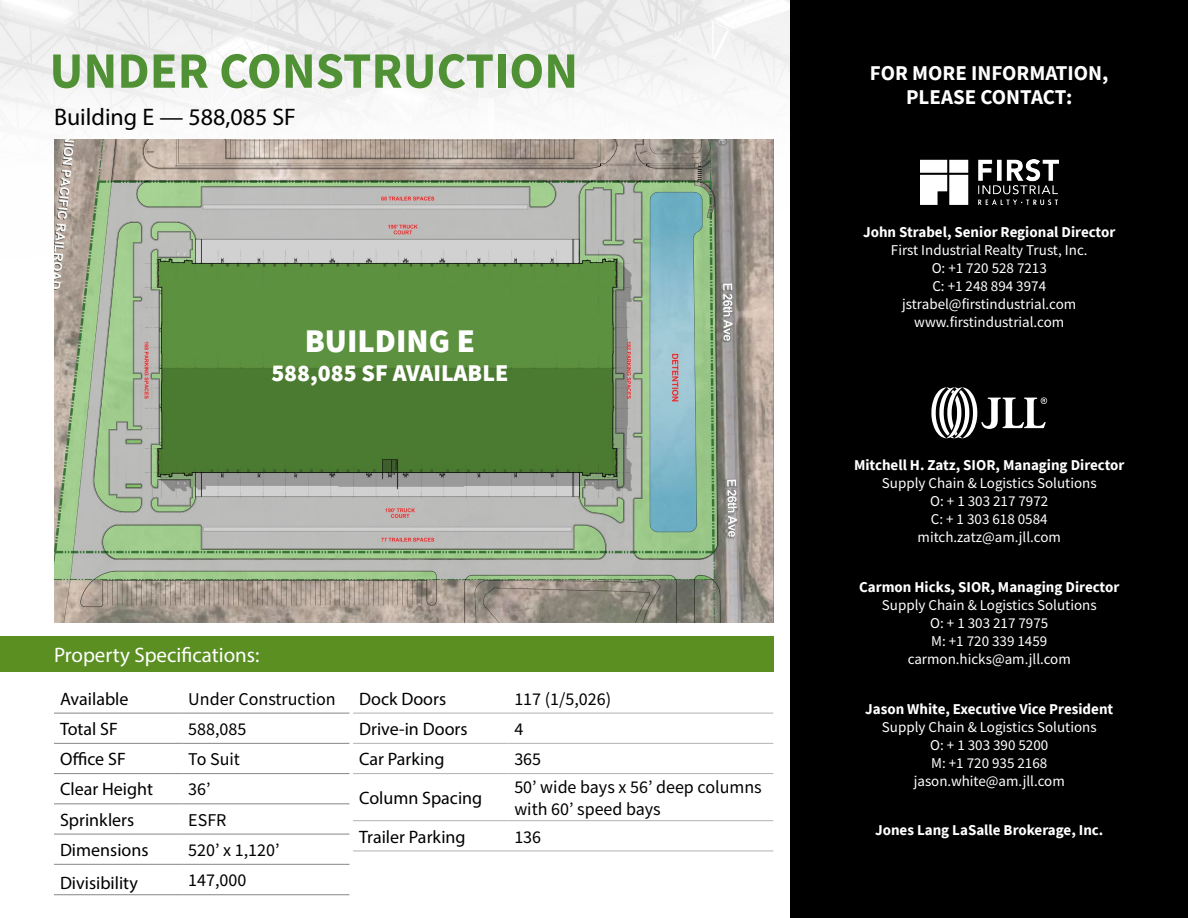
<style>
.page{position:relative;width:1188px;height:918px;background:#fff}
.page>*{position:absolute;margin:0;border:0;box-sizing:border-box;transform-origin:0 0}
.t1{font:700 51px "Source Sans Pro";color:#519136}
.t2{font:900 33px "Source Sans Pro";color:#fff}
.t3{font:24px "Myriad Pro";color:#000}
.t4{font:900 24px "Source Sans Pro";color:#fff}
.t5{font:700 21px/24px "Source Sans Pro";color:#fff;text-align:center}
.t6{font:21px "Myriad Pro";color:#fff}
.t7{font:18px "Myriad Pro";color:#000}
.t8{font:18px/21.6px "Source Sans Pro";color:#000}
.t9{font:15px/18px "Source Sans Pro";color:#fff;text-align:center}
.t10{font:700 15px "Source Sans Pro";color:#fff}
</style>
<div class="page">
<img style="left:0;top:0;width:791px;height:274px">
<div style="left:791px;top:0;width:397px;height:918px;background:#000"></div>
<img style="left:920px;top:159px;width:138px;height:45px">
<img style="left:54px;top:140px;width:719px;height:482px">
<hr style="left:54px;top:713px;width:128px;height:1px;background:#868686">
<hr style="left:182px;top:713px;width:168px;height:1px;background:#868686">
<hr style="left:54px;top:743px;width:128px;height:1px;background:#868686">
<hr style="left:182px;top:743px;width:168px;height:1px;background:#868686">
<hr style="left:54px;top:773px;width:128px;height:1px;background:#868686">
<hr style="left:182px;top:773px;width:168px;height:1px;background:#868686">
<hr style="left:54px;top:804px;width:128px;height:1px;background:#868686">
<hr style="left:182px;top:804px;width:168px;height:1px;background:#868686">
<hr style="left:54px;top:834px;width:128px;height:1px;background:#868686">
<hr style="left:182px;top:834px;width:168px;height:1px;background:#868686">
<hr style="left:54px;top:864px;width:128px;height:1px;background:#868686">
<hr style="left:182px;top:864px;width:168px;height:1px;background:#868686">
<hr style="left:54px;top:894px;width:128px;height:1px;background:#868686">
<hr style="left:182px;top:894px;width:168px;height:1px;background:#868686">
<hr style="left:353px;top:713px;width:155px;height:1px;background:#b1b1b1">
<hr style="left:508px;top:713px;width:265px;height:1px;background:#b1b1b1">
<hr style="left:353px;top:743px;width:155px;height:1px;background:#b1b1b1">
<hr style="left:508px;top:743px;width:265px;height:1px;background:#b1b1b1">
<hr style="left:353px;top:773px;width:155px;height:1px;background:#b1b1b1">
<hr style="left:508px;top:773px;width:265px;height:1px;background:#b1b1b1">
<hr style="left:353px;top:820px;width:155px;height:1px;background:#b1b1b1">
<hr style="left:508px;top:820px;width:265px;height:1px;background:#b1b1b1">
<hr style="left:353px;top:851px;width:155px;height:1px;background:#b1b1b1">
<hr style="left:508px;top:851px;width:265px;height:1px;background:#b1b1b1">
<div style="left:0;top:637px;width:773px;height:35px;background:#5b8f22"></div>
<svg style="left:931px;top:387px;width:116px;height:51px"></svg>
<h1 class="t1" style="left:50px;top:36px;width:530px">UNDER CONSTRUCTION</h1>
<h3 class="t3" style="left:54px;top:102px;width:243px">Building E — 588,085 SF</h3>
<h2 class="t2" style="left:305px;top:318px;width:172px">BUILDING E</h2>
<h3 class="t4" style="left:271px;top:356px;width:239px">588,085 SF AVAILABLE</h3>
<h3 class="t6" style="left:54px;top:642px;width:207px">Property Specifications:</h3>
<p class="t7" style="left:60px;top:688px;width:70px">Available</p>
<p class="t8" style="left:188px;top:688px;width:149px">Under Construction</p>
<p class="t7" style="left:60px;top:718px;width:59px">Total SF</p>
<p class="t8" style="left:188px;top:718px;width:60px">588,085</p>
<p class="t7" style="left:60px;top:748px;width:67px">Office SF</p>
<p class="t8" style="left:188px;top:748px;width:53px">To Suit</p>
<p class="t7" style="left:60px;top:778px;width:94px">Clear Height</p>
<p class="t8" style="left:188px;top:779px;width:24px">36’</p>
<p class="t7" style="left:60px;top:809px;width:76px">Sprinklers</p>
<p class="t8" style="left:188px;top:809px;width:40px">ESFR</p>
<p class="t7" style="left:60px;top:839px;width:90px">Dimensions</p>
<p class="t8" style="left:188px;top:839px;width:93px">520’ x 1,120’</p>
<p class="t7" style="left:60px;top:872px;width:79px">Divisibility</p>
<p class="t8" style="left:188px;top:869px;width:60px">147,000</p>
<p class="t7" style="left:359px;top:688px;width:89px">Dock Doors</p>
<p class="t8" style="left:514px;top:688px;width:98px">117 (1/5,026)</p>
<p class="t7" style="left:359px;top:718px;width:110px">Drive-in Doors</p>
<p class="t8" style="left:514px;top:718px;width:10px">4</p>
<p class="t7" style="left:359px;top:748px;width:87px">Car Parking</p>
<p class="t8" style="left:514px;top:748px;width:28px">365</p>
<p class="t7" style="left:359px;top:787px;width:125px">Column Spacing</p>
<p class="t8" style="left:514px;top:776px;width:249px">50’ wide bays x 56’ deep columns with 60’ speed bays</p>
<p class="t7" style="left:359px;top:825px;width:108px">Trailer Parking</p>
<p class="t8" style="left:514px;top:826px;width:28px">136</p>
<h3 class="t5" style="left:870px;top:61px;width:240px">FOR MORE INFORMATION,<br>PLEASE CONTACT:</h3>
<p class="t10" style="left:863px;top:222px;width:254px">John Strabel, Senior Regional Director</p>
<p class="t9" style="left:891px;top:241px;width:198px">First Industrial Realty Trust, Inc.<br>O: +1 720 528 7213<br>C: +1 248 894 3974 jstrabel@firstindustrial.com www.firstindustrial.com</p>
<p class="t10" style="left:854px;top:455px;width:272px">Mitchell H. Zatz, SIOR, Managing Director</p>
<p class="t9" style="left:882px;top:474px;width:216px">Supply Chain &amp; Logistics Solutions<br>O: + 1 303 217 7972<br>C: + 1 303 618 0584 mitch.zatz@am.jll.com</p>
<p class="t10" style="left:859px;top:577px;width:262px">Carmon Hicks, SIOR, Managing Director</p>
<p class="t9" style="left:882px;top:596px;width:216px">Supply Chain &amp; Logistics Solutions<br>O: + 1 303 217 7975<br>M: +1 720 339 1459 carmon.hicks@am.jll.com</p>
<p class="t10" style="left:865px;top:699px;width:250px">Jason White, Executive Vice President</p>
<p class="t9" style="left:882px;top:718px;width:216px">Supply Chain &amp; Logistics Solutions<br>O: + 1 303 390 5200<br>M: +1 720 935 2168 jason.white@am.jll.com</p>
<p class="t10" style="left:875px;top:820px;width:230px">Jones Lang LaSalle Brokerage, Inc.</p>
</div>
